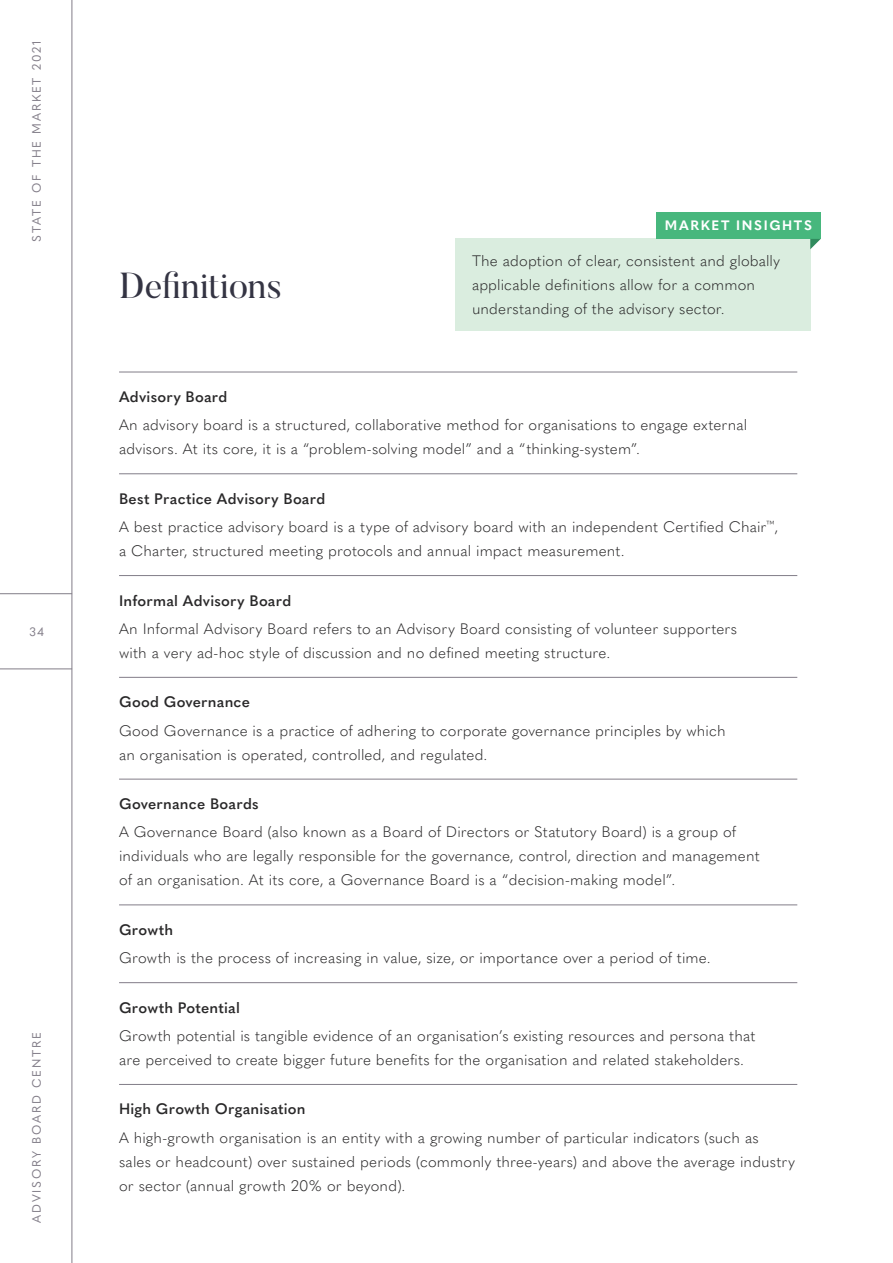
<style>
.page{position:relative;width:893px;height:1263px;background:#fff}
.page>*{position:absolute;margin:0;border:0;box-sizing:border-box;transform-origin:0 0}
.t1{font:36px "Butler";color:#343443}
.t2{font:300 15px/24px "Quasimoda";letter-spacing:.01em;color:#292829}
.t3{font:600 15px "Quasimoda";letter-spacing:.015em;color:#292829}
.t4{font:700 13.5px "Quasimoda";letter-spacing:.125em;color:#fff}
.t5{font:12px "Quasimoda";letter-spacing:.15em;color:#827d88}
.s1{font-weight:600}
</style>
<div class="page">
<hr style="left:119px;top:372px;width:678px;height:1px;background:#827d88">
<hr style="left:119px;top:473px;width:678px;height:1px;background:#827d88">
<hr style="left:119px;top:575px;width:678px;height:1px;background:#827d88">
<hr style="left:119px;top:677px;width:678px;height:1px;background:#827d88">
<hr style="left:119px;top:779px;width:678px;height:1px;background:#827d88">
<hr style="left:119px;top:905px;width:678px;height:1px;background:#827d88">
<hr style="left:119px;top:982px;width:678px;height:1px;background:#827d88">
<hr style="left:119px;top:1084px;width:678px;height:1px;background:#827d88">
<div style="left:455px;top:239px;width:355px;height:92px;background:#daeddf"></div>
<div style="left:656px;top:212px;width:165px;height:27px;background:#47b77d"></div>
<svg style="left:810px;top:239px;width:11px;height:10px"></svg>
<hr style="left:72px;top:0;width:1px;height:1263px;background:#827d88">
<hr style="left:0;top:593px;width:72px;height:1px;background:#827d88">
<hr style="left:0;top:669px;width:72px;height:1px;background:#827d88">
<p class="t5" style="left:28px;top:242px;width:203px;rotate:-90deg">STATE OF THE MARKET 2021</p>
<p class="t5" style="left:29px;top:622px;width:16px">34</p>
<p class="t5" style="left:28px;top:1222px;width:192px;rotate:-90deg">ADVISORY BOARD CENTRE</p>
<h1 class="t1" style="left:119px;top:263px;width:164px">Definitions</h1>
<p class="t4" style="left:665px;top:215px;width:149px">MARKET INSIGHTS</p>
<p class="t2" style="left:472px;top:248px;width:310px">The adoption of clear, consistent and globally applicable definitions allow for a common understanding of the advisory sector.</p>
<p class="t3" style="left:119px;top:385px;width:110px">Advisory Board</p>
<p class="t2" style="left:119px;top:412px;width:630px">An advisory board is a structured, collaborative method for organisations to engage external advisors. At its core, it is a “problem-solving model” and a “thinking-system”.</p>
<p class="t2" style="left:119px;top:483px;width:661px;line-height:28.2px"><span class="s1">Best Practice Advisory Board<br></span>A best practice advisory board is a type of advisory board with an independent Certified Chair<sup>™</sup>,</p>
<p class="t2" style="left:119px;top:538px;width:507px">a Charter, structured meeting protocols and annual impact measurement.</p>
<p class="t3" style="left:119px;top:589px;width:174px">Informal Advisory Board</p>
<p class="t2" style="left:119px;top:615px;width:620px">An Informal Advisory Board refers to an Advisory Board consisting of volunteer supporters with a very ad-hoc style of discussion and no defined meeting structure.</p>
<p class="t3" style="left:119px;top:690px;width:132px">Good Governance</p>
<p class="t2" style="left:119px;top:717px;width:608px">Good Governance is a practice of adhering to corporate governance principles by which an organisation is operated, controlled, and regulated.</p>
<p class="t3" style="left:119px;top:792px;width:141px">Governance Boards</p>
<p class="t2" style="left:119px;top:819px;width:642px">A Governance Board (also known as a Board of Directors or Statutory Board) is a group of individuals who are legally responsible for the governance, control, direction and management of an organisation. At its core, a Governance Board is a “decision-making model”.</p>
<p class="t3" style="left:119px;top:918px;width:56px">Growth</p>
<p class="t2" style="left:119px;top:945px;width:593px">Growth is the process of increasing in value, size, or importance over a period of time.</p>
<p class="t3" style="left:119px;top:996px;width:122px">Growth Potential</p>
<p class="t2" style="left:119px;top:1023px;width:638px">Growth potential is tangible evidence of an organisation’s existing resources and persona that are perceived to create bigger future benefits for the organisation and related stakeholders.</p>
<p class="t3" style="left:119px;top:1097px;width:188px">High Growth Organisation</p>
<p class="t2" style="left:119px;top:1124px;width:677px">A high-growth organisation is an entity with a growing number of particular indicators (such as<br>sales or headcount) over sustained periods (commonly three-years) and above the average industry or sector (annual growth 20% or beyond).</p>
</div>
